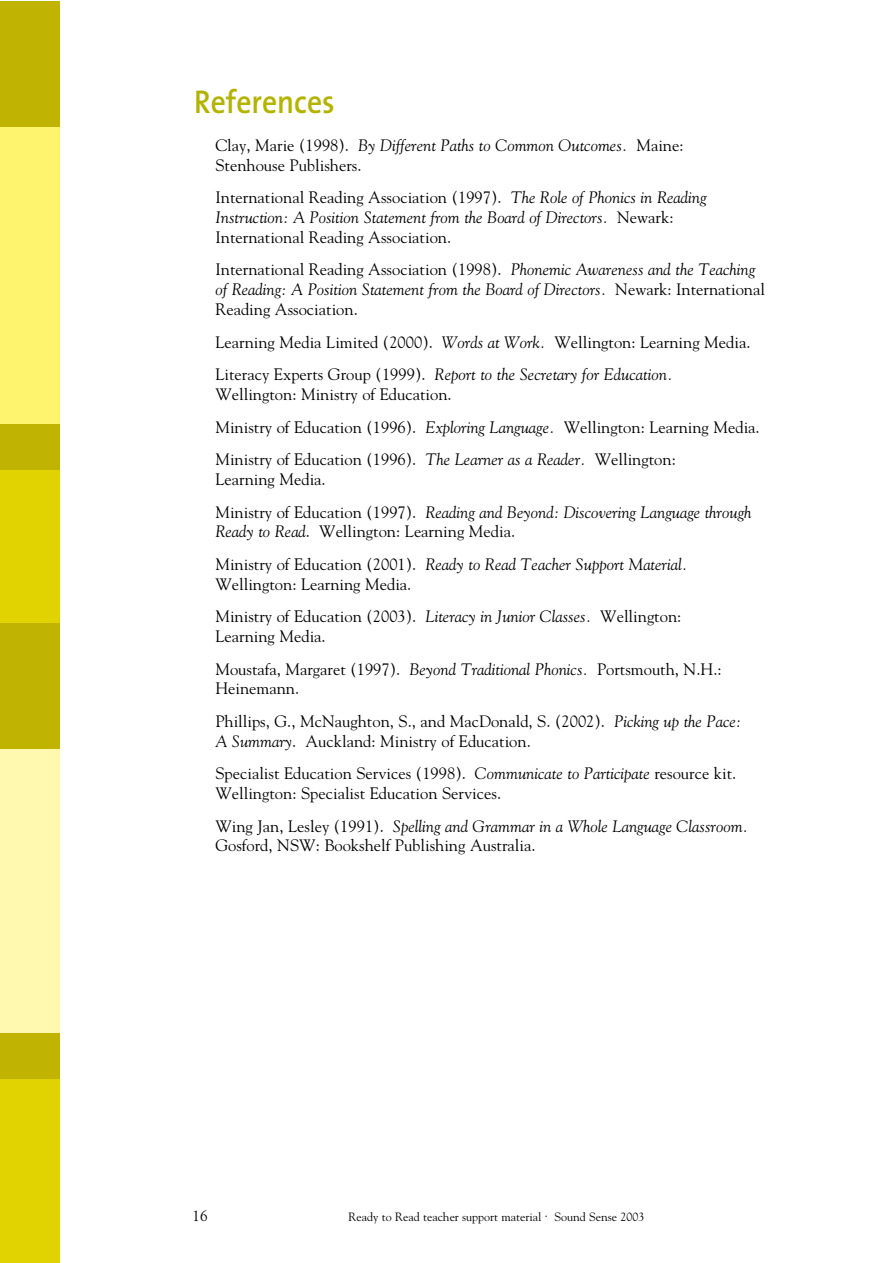
<style>
.page{position:relative;width:893px;height:1263px;background:#fff}
.page>*{position:absolute;margin:0;border:0;box-sizing:border-box;transform-origin:0 0}
.t1{font:700 33px "The Sans NZ Semi";color:#b3b300;scale:.9 1}
.t2{font:16.5px/32.5px "Goudy NZ";color:#000}
.t3{font:italic 16.5px/19.8px "Goudy NZ";color:#000}
.t4{font:15px "Goudy NZ";color:#000}
.t5{font:12px "Goudy NZ";color:#000}
.s1{font-style:italic}
.s2{font-style:normal}
</style>
<div class="page">
<div style="left:0;top:1px;width:59px;height:126px;background:#c0b301"></div>
<div style="left:0;top:748px;width:59px;height:285px;background:#fff8ae"></div>
<div style="left:0;top:1078px;width:59px;height:185px;background:#e1d201"></div>
<div style="left:0;top:622px;width:59px;height:126px;background:#c0b301"></div>
<div style="left:0;top:127px;width:59px;height:297px;background:#fff46d"></div>
<div style="left:0;top:469px;width:59px;height:153px;background:#e1d201"></div>
<div style="left:0;top:1033px;width:59px;height:45px;background:#c0b301"></div>
<div style="left:0;top:424px;width:59px;height:45px;background:#c0b301"></div>
<h1 class="t1" style="left:194px;top:74px;width:158px">References</h1>
<p class="t2" style="left:215px;top:135px;width:470px;line-height:19.8px">Clay, Marie (1998). <span class="s1">By Different Paths to Common Outcomes.</span> Maine:<br>Stenhouse Publishers.</p>
<p class="t3" style="left:215px;top:187px;width:493px"><span class="s2">International Reading Association (1997).</span> The Role of Phonics in Reading<br>Instruction: A Position Statement from the Board of Directors. <span class="s2">Newark:<br>International Reading Association.</span></p>
<p class="t3" style="left:215px;top:259px;width:551px"><span class="s2">International Reading Association (1998).</span> Phonemic Awareness and the Teaching of Reading: A Position Statement from the Board of Directors. <span class="s2">Newark: International<br>Reading Association.</span></p>
<p class="t2" style="left:215px;top:325px;width:537px">Learning Media Limited (2000). <span class="s1">Words at Work.</span> Wellington: Learning Media.<br>Literacy Experts Group (1999). <span class="s1">Report to the Secretary for Education.</span></p>
<p class="t2" style="left:215px;top:377px;width:546px">Wellington: Ministry of Education.<br>Ministry of Education (1996). <span class="s1">Exploring Language.</span> Wellington: Learning Media.<br>Ministry of Education (1996). <span class="s1">The Learner as a Reader.</span> Wellington:</p>
<p class="t3" style="left:215px;top:463px;width:538px;line-height:32.5px"><span class="s2">Learning Media.<br>Ministry of Education (1997).</span> Reading and Beyond: Discovering Language through</p>
<p class="t2" style="left:215px;top:515px;width:473px"><span class="s1">Ready to Read</span>. Wellington: Learning Media.<br>Ministry of Education (2001). <span class="s1">Ready to Read Teacher Support Material.</span></p>
<p class="t2" style="left:215px;top:567px;width:467px">Wellington: Learning Media.<br>Ministry of Education (2003). <span class="s1">Literacy in Junior Classes.</span> Wellington:</p>
<p class="t2" style="left:215px;top:619px;width:508px">Learning Media.<br>Moustafa, Margaret (1997). <span class="s1">Beyond Traditional Phonics.</span> Portsmouth, N.H.:</p>
<p class="t2" style="left:215px;top:672px;width:527px">Heinemann.<br>Phillips, G., McNaughton, S., and MacDonald, S. (2002). <span class="s1">Picking up the Pace:</span></p>
<p class="t2" style="left:215px;top:724px;width:522px"><span class="s1">A Summary</span>. Auckland: Ministry of Education.<br>Specialist Education Services (1998). <span class="s1">Communicate to Participate</span> resource kit.</p>
<p class="t2" style="left:215px;top:777px;width:534px">Wellington: Specialist Education Services.<br>Wing Jan, Lesley (1991). <span class="s1">Spelling and Grammar in a Whole Language Classroom.</span></p>
<p class="t2" style="left:215px;top:829px;width:322px">Gosford, NSW: Bookshelf Publishing Australia.</p>
<p class="t4" style="left:193px;top:1206px;width:16px">16</p>
<p class="t5" style="left:554px;top:1209px;width:91px">Sound Sense 2003</p>
<p class="t5" style="left:348px;top:1209px;width:201px">Ready to Read teacher support material .</p>
</div>
